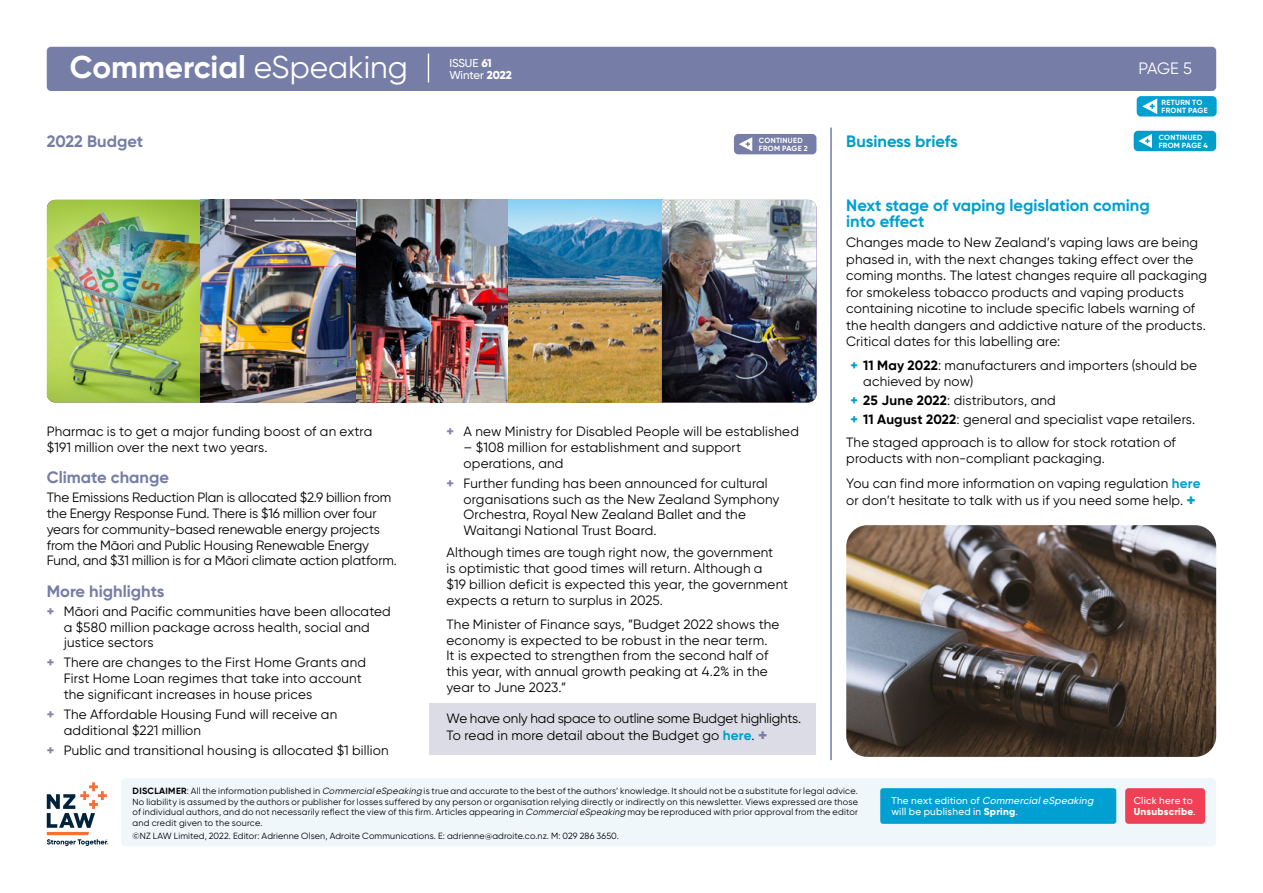
<style>
.page{position:relative;width:1263px;height:893px;background:#fff}
.page>*{position:absolute;margin:0;border:0;box-sizing:border-box;transform-origin:0 0}
.t1{font:700 31.5px "Gilroy";color:#fff}
.t2{font:700 16.5px/16.5px "Gilroy";color:#00a0d2}
.t3{font:700 16.5px "Gilroy";color:#767da6}
.t4{font:700 16.5px "Gilroy";color:#009ec9}
.t5{font:16.5px "Gilroy";color:#fff}
.t6{font:13.5px/15.8px "Gilroy";letter-spacing:.01em;color:#000}
.t7{font:13.5px/16.5px "Gilroy";letter-spacing:-.01em;color:#000}
.t8{font:500 11.4px/12.5px "Gilroy";color:#fff}
.t9{font:500 10.05px/10.9px "Gilroy";letter-spacing:.025em;color:#fff}
.t10{font:9px/10.5px "Gilroy";letter-spacing:.015em;color:#000;text-align:justify}
.t11{font:700 7.5px/7.5px "Gilroy";letter-spacing:.035em;color:#fff}
.s1{font-weight:400}
.s2{font-weight:800}
.s3{font-weight:800;color:#8a81af}
.s4{font-weight:700;color:#009ec9}
.s5{font-weight:800;font-size:16.5px;color:#767da6}
.s6{font-weight:800;color:#009ec9}
.s7{font-weight:700}
.s8{font-weight:800;font-size:16.5px;color:#009ec9}
.s9{font-style:italic}
</style>
<div class="page">
<div style="left:429px;top:704px;width:387px;height:51px;background:#dcdce7"></div>
<div style="left:47px;top:47px;width:1169px;height:44px;background:#767da6;border-radius:4px"></div>
<div style="left:1137px;top:96px;width:79px;height:21px;background:#00a0d2;border-radius:4px"></div>
<svg style="left:1142px;top:98px;width:15px;height:16px"></svg>
<svg style="left:428px;top:54px;width:1px;height:28px"></svg>
<div style="left:121px;top:778px;width:1095px;height:68px;background:#eff7fb;border-radius:4px"></div>
<div style="left:880px;top:788px;width:236px;height:36px;background:#00a0d2;border-radius:3px"></div>
<svg style="left:47px;top:782px;width:61px;height:64px"></svg>
<div style="left:1125px;top:788px;width:80px;height:36px;background:#ef4056;border-radius:3px"></div>
<img style="left:846px;top:525px;width:370px;height:232px">
<hr style="left:830px;top:128px;width:2px;height:632px;background:#767da6">
<div style="left:734px;top:134px;width:82px;height:20px;background:#767da6;border-radius:4px"></div>
<svg style="left:739px;top:137px;width:13px;height:14px"></svg>
<div style="left:1134px;top:131px;width:82px;height:20px;background:#009ec9;border-radius:4px"></div>
<svg style="left:1138px;top:134px;width:14px;height:14px"></svg>
<img style="left:47px;top:200px;width:154px;height:202px">
<img style="left:355px;top:200px;width:153px;height:202px">
<img style="left:201px;top:200px;width:154px;height:202px">
<img style="left:508px;top:200px;width:154px;height:202px">
<img style="left:662px;top:200px;width:154px;height:202px">
<h1 class="t1" style="left:70px;top:48px;width:340px">Commercial <span class="s1">eSpeaking</span></h1>
<p class="t8" style="left:449px;top:56px;width:64px">ISSUE <span class="s2">61<br></span>Winter <span class="s2">2022</span></p>
<p class="t5" style="left:1138px;top:58px;width:55px">PAGE 5</p>
<p class="t11" style="left:1161px;top:99px;width:48px">RETURN TO<br>FRONT PAGE</p>
<p class="t11" style="left:1159px;top:134px;width:45px">CONTINUED</p>
<p class="t3" style="left:47px;top:131px;width:98px">2022 Budget</p>
<p class="t4" style="left:846px;top:131px;width:113px">Business briefs</p>
<p class="t11" style="left:1159px;top:141px;width:51px">FROM PAGE 4</p>
<p class="t11" style="left:759px;top:137px;width:50px">CONTINUED<br>FROM PAGE 2</p>
<p class="t6" style="left:47px;top:424px;width:327px">Pharmac is to get a major funding boost of an extra $191 million over the next two years.</p>
<p class="t3" style="left:47px;top:467px;width:124px">Climate change</p>
<p class="t6" style="left:47px;top:490px;width:352px">The Emissions Reduction Plan is allocated $2.9 billion from the Energy Response Fund. There is $16 million over four years for community-based renewable energy projects from the Māori and Public Housing Renewable Energy Fund, and $31 million is for a Māori climate action platform.</p>
<p class="t3" style="left:47px;top:581px;width:119px">More highlights</p>
<p class="t6" style="left:64px;top:603px;width:329px;text-indent:-17px"><span class="s3">+</span> Māori and Pacific communities have been allocated a $580 million package across health, social and justice sectors</p>
<p class="t6" style="left:64px;top:654px;width:304px;text-indent:-17px"><span class="s3">+</span> There are changes to the First Home Grants and<br>First Home Loan regimes that take into account the significant increases in house prices</p>
<p class="t6" style="left:64px;top:706px;width:275px;text-indent:-17px"><span class="s3">+</span> The Affordable Housing Fund will receive an additional $221 million</p>
<p class="t6" style="left:47px;top:742px;width:343px"><span class="s3">+</span> Public and transitional housing is allocated $1 billion</p>
<p class="t6" style="left:446px;top:424px;width:354px"><span class="s3">+</span> A new Ministry for Disabled People will be established</p>
<p class="t6" style="left:463px;top:439px;width:279px">– $108 million for establishment and support operations, and</p>
<p class="t6" style="left:463px;top:475px;width:317px;text-indent:-17px"><span class="s3">+</span> Further funding has been announced for cultural organisations such as the New Zealand Symphony Orchestra, Royal New Zealand Ballet and the Waitangi National Trust Board.</p>
<p class="t6" style="left:446px;top:545px;width:343px">Although times are tough right now, the government<br>is optimistic that good times will return. Although a<br>$19 billion deficit is expected this year, the government expects a return to surplus in 2025.</p>
<p class="t6" style="left:446px;top:616px;width:334px">The Minister of Finance says, ”Budget 2022 shows the economy is expected to be robust in the near term.<br>It is expected to strengthen from the second half of this year, with annual growth peaking at 4.2% in the year to June 2023.”</p>
<p class="t7" style="left:446px;top:710px;width:356px">We have only had space to outline some Budget highlights.<br>To read in more detail about the Budget go <span class="s4">here</span>. <span class="s5">+</span></p>
<p class="t2" style="left:846px;top:197px;width:305px">Next stage of vaping legislation coming into effect</p>
<p class="t6" style="left:846px;top:234px;width:362px;line-height:16.5px">Changes made to New Zealand’s vaping laws are being phased in, with the next changes taking effect over the coming months. The latest changes require all packaging for smokeless tobacco products and vaping products containing nicotine to include specific labels warning of the health dangers and addictive nature of the products.<br>Critical dates for this labelling are:</p>
<p class="t6" style="left:863px;top:358px;width:335px;text-indent:-13px"><span class="s6">+</span> <span class="s7">11 May 2022</span>: manufacturers and importers (should be achieved by now)</p>
<p class="t6" style="left:850px;top:391px;width:346px;line-height:18.9px"><span class="s6">+</span> <span class="s7">25 June 2022</span>: distributors, and<br><span class="s6">+</span> <span class="s7">11 August 2022</span>: general and specialist vape retailers.</p>
<p class="t6" style="left:846px;top:434px;width:331px;line-height:16.5px">The staged approach is to allow for stock rotation of products with non-compliant packaging.</p>
<p class="t6" style="left:846px;top:475px;width:356px;line-height:16.5px">You can find more information on vaping regulation <span class="s4">here </span>or don’t hesitate to talk with us if you need some help. <span class="s8">+</span></p>
<p class="t10" style="left:133px;top:786px;width:727px"><span class="s7">DISCLAIMER</span>: All the information published in <span class="s9">CommercialeSpeaking</span> is true and accurate to the best of the authors’ knowledge. It should not be a substitute for legal advice.<br>No liability is assumed by the authors or publisher for losses suffered by any person or organisation relying directly or indirectly on this newsletter. Views expressed are those of individual authors, and do not necessarily reflect the view of this firm. Articles appearing in <span class="s9">CommercialeSpeaking</span> may be reproduced with prior approval from the editor and credit given to the source.</p>
<p class="t10" style="left:133px;top:831px;width:488px">©NZ LAW Limited, 2022. Editor: Adrienne Olsen, Adroite Communications. E: adrienne@adroite.co.nz. M: 029 286 3650.</p>
<p class="t9" style="left:891px;top:795px;width:206px">T h e n ext e d i t i o n of <span class="s9">CommercialeSpeaking </span>will be published in <span class="s2">Spring</span>.</p>
<p class="t9" style="left:1134px;top:795px;width:64px">Click here to<br><span class="s2">Unsubscribe</span>.</p>
</div>
